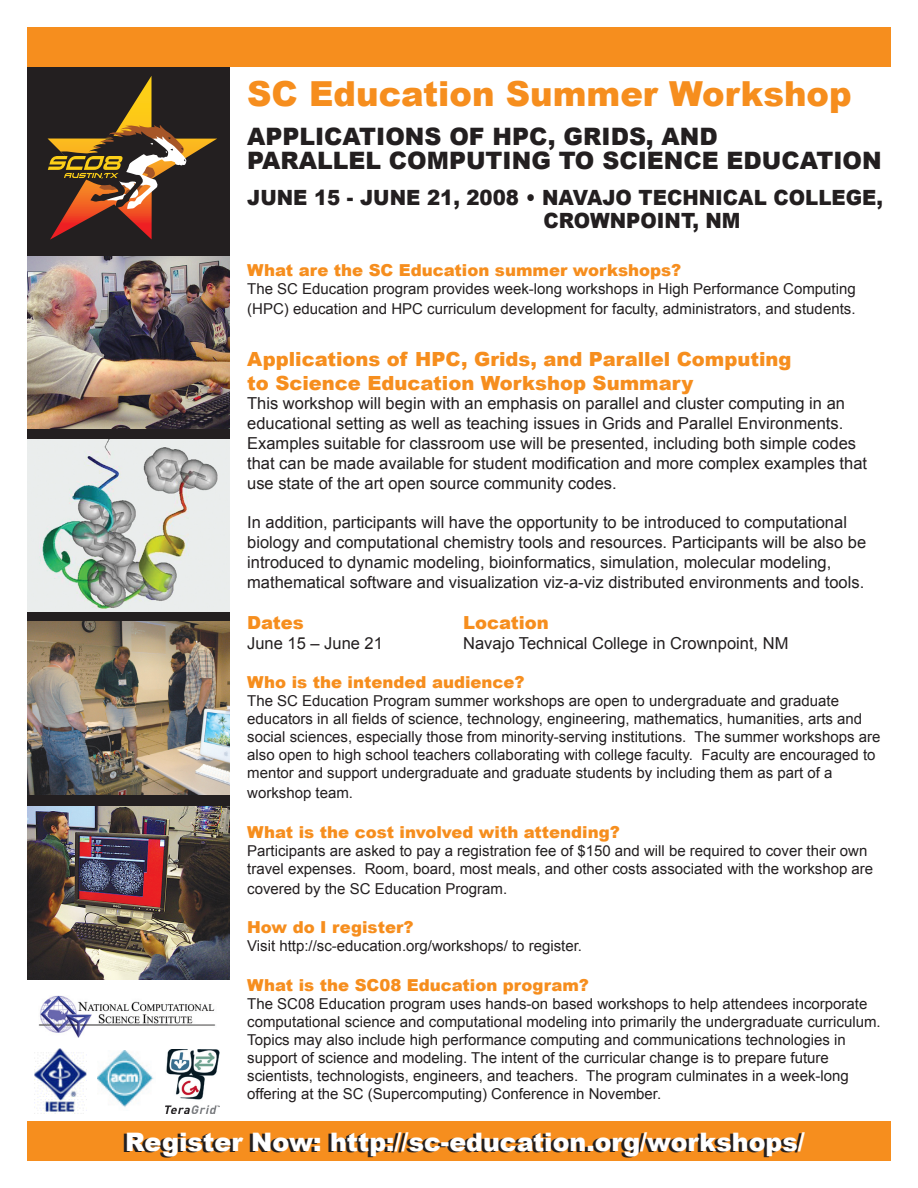
<style>
.page{position:relative;width:918px;height:1188px;background:#fff}
.page>*{position:absolute;margin:0;border:0;box-sizing:border-box;transform-origin:0 0}
.t1{font:900 34.5px "Arial";color:#f68e1e}
.t2{font:900 25.5px "Arial";color:#fff}
.t3{font:900 24px "Arial";color:#231f20}
.t4{font:900 21px "Arial";color:#231f20;scale:.94 1}
.t5{font:900 19.5px "Arial";color:#f68e1e}
.t6{font:900 18px "Arial";letter-spacing:-.01em;color:#f68e1e}
.t7{font:16.5px/19.8px "Arial";color:#231f20}
.t8{font:900 16.5px "Arial";color:#f68e1e}
.t9{font:15px/18px "Arial";color:#231f20}
</style>
<div class="page">
<div style="left:27px;top:46px;width:203px;height:1115px;background:#231f20"></div>
<div style="left:27px;top:27px;width:864px;height:40px;background:#f68e1e"></div>
<svg style="left:48px;top:76px;width:169px;height:164px"></svg>
<img style="left:27px;top:256px;width:203px;height:173px">
<img style="left:27px;top:439px;width:203px;height:173px">
<img style="left:27px;top:622px;width:203px;height:173px">
<img style="left:27px;top:806px;width:203px;height:173px">
<div style="left:27px;top:1121px;width:864px;height:40px;background:#f68e1e"></div>
<div style="left:26px;top:980px;width:205px;height:140px;background:#fff"></div>
<img style="left:39px;top:996px;width:177px;height:41px">
<img style="left:34px;top:1049px;width:52px;height:65px">
<img style="left:165px;top:1049px;width:54px;height:65px">
<img style="left:97px;top:1051px;width:57px;height:56px">
<p class="t1" style="left:247px;top:75px;width:606px">SC Education Summer Workshop</p>
<p class="t3" style="left:247px;top:123px;width:472px">Applications of HPC, Grids, and</p>
<p class="t3" style="left:247px;top:147px;width:636px">Parallel Computing to Science Education</p>
<p class="t4" style="left:247px;top:186px;width:433px">June 15 - June 21, 2008 • Navajo Tech</p>
<p class="t4" style="left:699px;top:186px;width:158px">nical college</p>
<p class="t4" style="left:877px;top:186px;width:8px">,</p>
<p class="t4" style="left:544px;top:208px;width:191px">crownpoint, NM</p>
<p class="t8" style="left:247px;top:261px;width:436px">What are the SC Education summer workshops?</p>
<p class="t9" style="left:247px;top:279px;width:610px;line-height:19.8px">The SC Education program provides week-long workshops in High Performance Computing (HPC) education and HPC curriculum development for faculty, administrators, and students.</p>
<p class="t5" style="left:247px;top:348px;width:546px">Applications of HPC, Grids, and Parallel Computing</p>
<p class="t5" style="left:247px;top:372px;width:448px">to Science Education Workshop Summary</p>
<p class="t7" style="left:247px;top:394px;width:599px">This workshop will begin with an emphasis on parallel and cluster computing in an</p>
<p class="t7" style="left:247px;top:414px;width:598px">educational setting as well as teaching issues in Grids and Parallel Environments.</p>
<p class="t7" style="left:247px;top:433px;width:621px">Examples suitable for classroom use will be presented, including both simple codes that can be made available for student modification and more complex examples that use state of the art open source community codes.</p>
<p class="t7" style="left:247px;top:513px;width:620px">In addition, participants will have the opportunity to be introduced to computational biology and computational chemistry tools and resources. Participants will be also be introduced to dynamic modeling, bioinformatics, simulation, molecular modeling,</p>
<p class="t7" style="left:247px;top:572px;width:619px">mathematical software and visualization viz-a-viz distributed environments and tools.</p>
<p class="t6" style="left:247px;top:613px;width:101px">Dates L</p>
<p class="t6" style="left:475px;top:613px;width:75px">ocation</p>
<p class="t7" style="left:247px;top:633px;width:137px">June 15 – June 21</p>
<p class="t7" style="left:463px;top:633px;width:327px">Navajo Technical College in Crownpoint, NM</p>
<p class="t8" style="left:247px;top:673px;width:279px">Who is the intended audience?</p>
<p class="t9" style="left:247px;top:692px;width:593px">The SC Education Program summer workshops are open to undergraduate and graduate</p>
<p class="t9" style="left:247px;top:710px;width:635px">educators in all fields of science, technology, engineering, mathematics, humanities, arts and social sciences, especially those from minority-serving institutions. The summer workshops are also open to high school teachers collaborating with college faculty. Faculty are encouraged to</p>
<p class="t9" style="left:247px;top:764px;width:587px">mentor and support undergraduate and graduate students by including them as part of a</p>
<p class="t9" style="left:247px;top:784px;width:107px">workshop team.</p>
<p class="t8" style="left:247px;top:823px;width:374px">What is the cost involved with attending?</p>
<p class="t9" style="left:247px;top:842px;width:628px">Participants are asked to pay a registration fee of $150 and will be required to cover their own travel expenses. Room, board, most meals, and other costs associated with the workshop are</p>
<p class="t9" style="left:247px;top:879px;width:262px">covered by the SC Education Program.</p>
<p class="t8" style="left:247px;top:918px;width:168px">How do I register?</p>
<p class="t9" style="left:247px;top:937px;width:336px">Visit http://sc-education.org/workshops/ to register.</p>
<p class="t8" style="left:247px;top:976px;width:343px">What is the SC08 Education program?</p>
<p class="t9" style="left:247px;top:995px;width:635px">The SC08 Education program uses hands-on based workshops to help attendees incorporate computational science and computational modeling into primarily the undergraduate curriculum.<br>Topics may also include high performance computing and communications technologies in</p>
<p class="t9" style="left:247px;top:1049px;width:583px">support of science and modeling. The intent of the curricular change is to prepare future</p>
<p class="t9" style="left:247px;top:1067px;width:603px">scientists, technologists, engineers, and teachers. The program culminates in a week-long</p>
<p class="t9" style="left:247px;top:1085px;width:416px">offering at the SC (Supercomputing) Conference in November.</p>
<p class="t2" style="left:125px;top:1127px;width:681px">Register Now: http://sc-education.org/workshops/</p>
</div>
